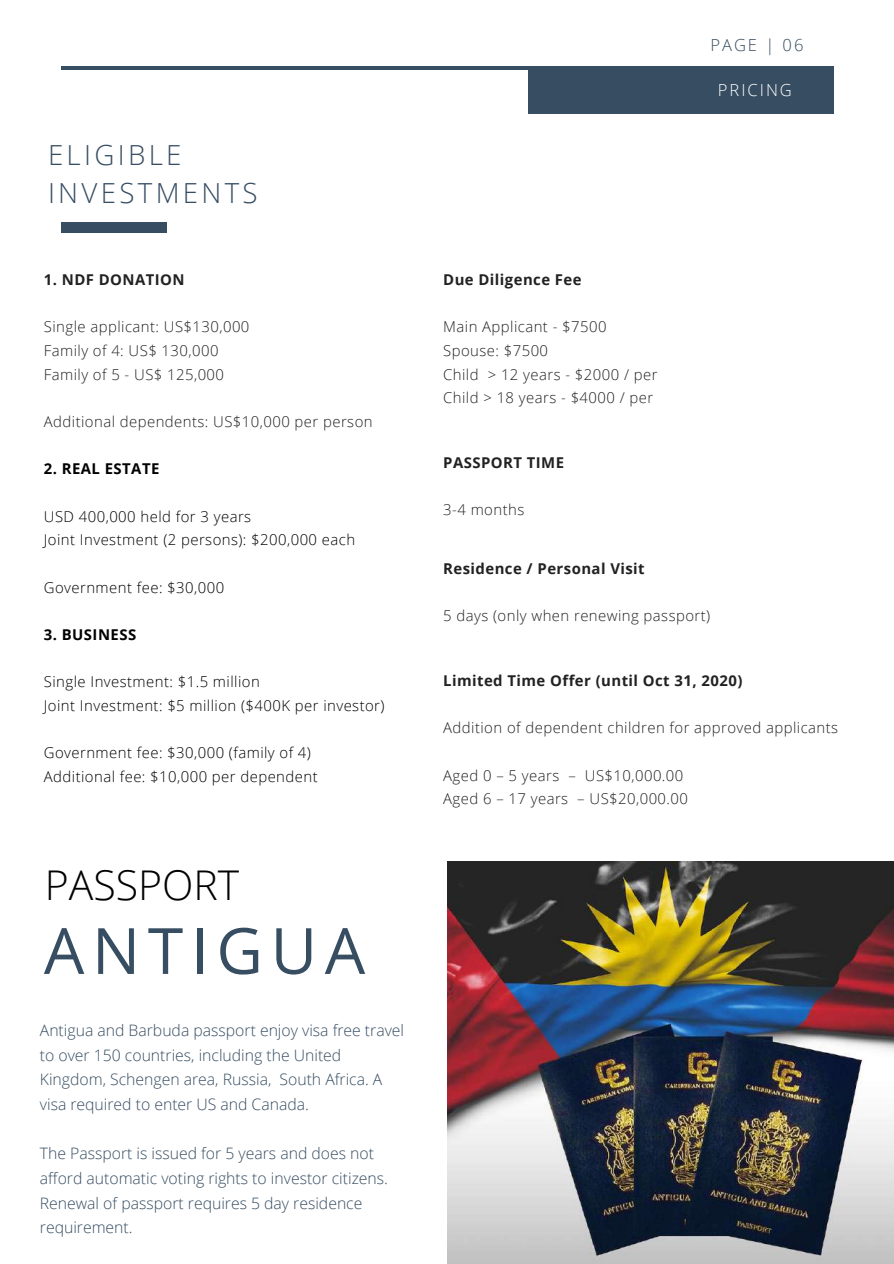
<style>
.page{position:relative;width:894px;height:1264px;background:#fff}
.page>*{position:absolute;margin:0;border:0;box-sizing:border-box;transform-origin:0 0}
.t1{font:63.9px "Open Sans";letter-spacing:.12em;color:#364d62}
.t2{font:300 40.95px "Open Sans";color:#000}
.t3{font:300 27.6px/38.4px "Open Sans";letter-spacing:.12em;color:#364d62}
.t4{font:300 16.5px "Open Sans";letter-spacing:.12em;color:#fff}
.t5{font:300 16.5px "Open Sans";letter-spacing:.12em;color:#364d62}
.t6{font:300 15.75px/24.6px "Open Sans";color:#364d62}
.t7{font:300 14.85px/23.7px "Open Sans";letter-spacing:.03em;color:#222}
.t8{font:300 14.85px/23.7px "Open Sans";letter-spacing:.03em;color:#000}
.t9{font:700 14.85px "Open Sans";letter-spacing:.03em;color:#222}
.t10{font:700 14.85px "Open Sans";letter-spacing:.03em;color:#000}
</style>
<div class="page">
<hr style="left:61px;top:66px;width:771px;height:4px;background:#364d62">
<div style="left:528px;top:66px;width:305px;height:48px;background:#364d62"></div>
<img style="left:447px;top:861px;width:446px;height:402px">
<div style="left:61px;top:222px;width:105px;height:11px;background:#364d62"></div>
<h3 class="t3" style="left:48px;top:135px;width:211px">ELIGIBLE<br>INVESTMENTS</h3>
<p class="t9" style="left:44px;top:269px;width:142px">1. NDF DONATION</p>
<p class="t7" style="left:44px;top:315px;width:207px">Single applicant: US$130,000<br>Family of 4: US$ 130,000<br>Family of 5 - US$ 125,000</p>
<p class="t7" style="left:44px;top:409px;width:330px">Additional dependents: US$10,000 per person</p>
<p class="t10" style="left:44px;top:458px;width:117px">2. REAL ESTATE</p>
<p class="t8" style="left:44px;top:504px;width:313px">USD 400,000 held for 3 years<br>Joint Investment (2 persons): $200,000 each</p>
<p class="t8" style="left:44px;top:575px;width:182px">Government fee: $30,000</p>
<p class="t10" style="left:44px;top:624px;width:94px">3. BUSINESS</p>
<p class="t8" style="left:44px;top:669px;width:342px">Single Investment: $1.5 million<br>Joint Investment: $5 million ($400K per investor)</p>
<p class="t8" style="left:44px;top:740px;width:275px">Government fee: $30,000 (family of 4)<br>Additional fee: $10,000 per dependent</p>
<h2 class="t2" style="left:45px;top:856px;width:196px">PASSPORT</h2>
<h1 class="t1" style="left:44px;top:905px;width:323px">ANTIGUA</h1>
<p class="t6" style="left:40px;top:1017px;width:365px">Antigua and Barbuda passport enjoy visa free travel to over 150 countries, including the United Kingdom, Schengen area, Russia, South Africa. A visa required to enter US and Canada.</p>
<p class="t6" style="left:40px;top:1140px;width:349px">The Passport is issued for 5 years and does not afford automatic voting rights to investor citizens.<br>Renewal of passport requires 5 day residence requirement.</p>
<p class="t5" style="left:710px;top:33px;width:94px">PAGE | 06</p>
<p class="t4" style="left:717px;top:79px;width:75px">PRICING</p>
<p class="t9" style="left:443px;top:269px;width:140px">Due Diligence Fee</p>
<p class="t7" style="left:443px;top:315px;width:216px">Main Applicant - $7500<br>Spouse: $7500<br>Child &gt; 12 years - $2000 / per<br>Child &gt; 18 years - $4000 / per</p>
<p class="t9" style="left:443px;top:452px;width:122px">PASSPORT TIME</p>
<p class="t7" style="left:443px;top:497px;width:83px">3-4 months</p>
<p class="t9" style="left:443px;top:557px;width:203px">Residence / Personal Visit</p>
<p class="t7" style="left:443px;top:603px;width:268px">5 days (only when renewing passport)</p>
<p class="t9" style="left:443px;top:670px;width:300px">Limited Time Offer (until Oct 31, 2020)</p>
<p class="t7" style="left:443px;top:716px;width:396px">Addition of dependent children for approved applicants</p>
<p class="t7" style="left:443px;top:763px;width:246px">Aged 0 – 5 years – US$10,000.00<br>Aged 6 – 17 years – US$20,000.00</p>
</div>
